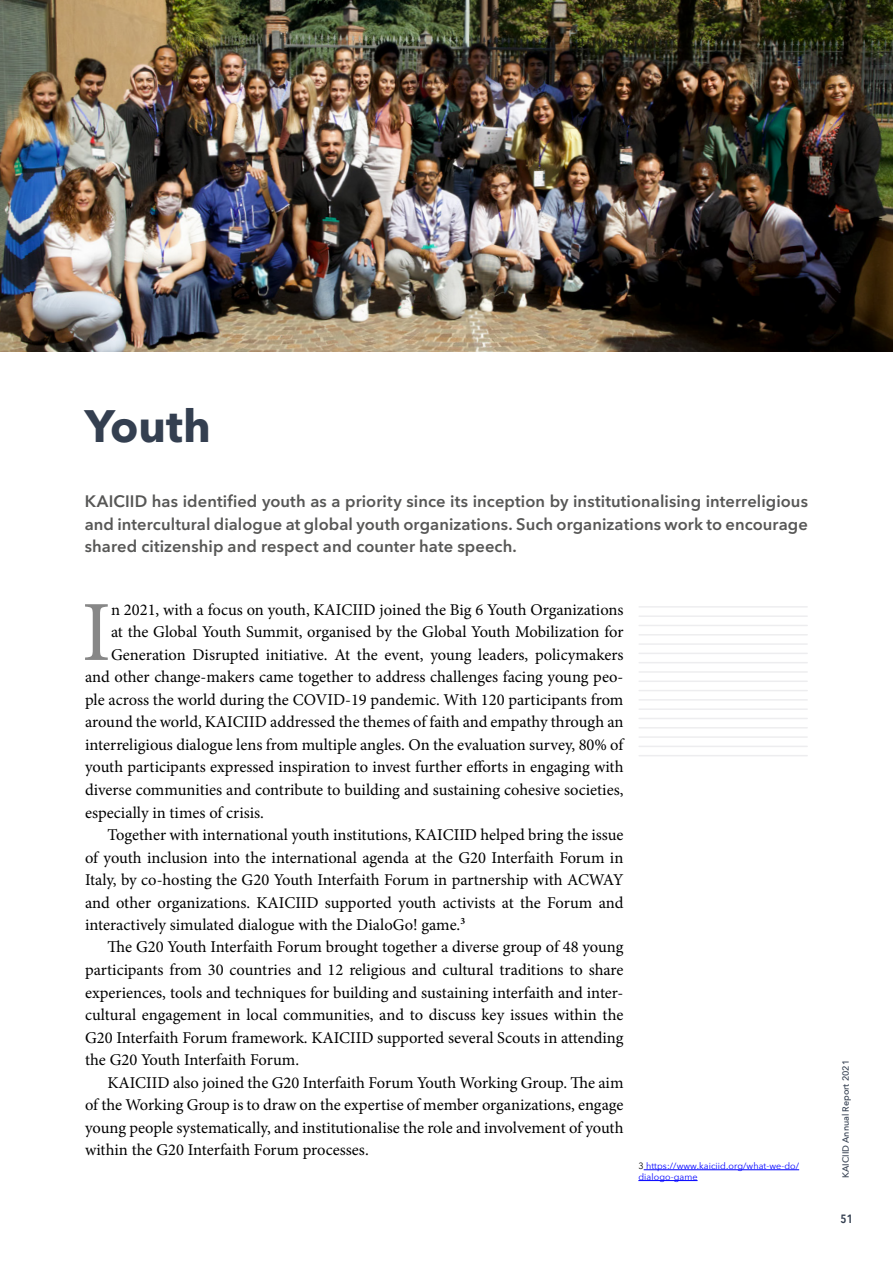
<style>
.page{position:relative;width:893px;height:1263px;background:#fff}
.page>*{position:absolute;margin:0;border:0;box-sizing:border-box;transform-origin:0 0}
.t1{font:85.8px "Minion Pro";color:#878787}
.t2{font:700 45px "Avenir Next LT Pro";color:#343f50}
.t3{font:16.5px "Minion Pro";color:#000}
.t4{font:600 16.5px/22.5px "Avenir Next LT Pro";letter-spacing:.005em;color:#575756;text-align:justify}
.t5{font:600 12px "Avenir Next Condensed";color:#343f50}
.t6{font:9px/10.8px "Avenir Next";letter-spacing:.01em;color:#00f}
.t7{font:500 9px "Avenir Next";color:#343f50}
.s1{font-family:"Avenir Next LT Pro";color:#000}
</style>
<div class="page">
<hr style="left:639px;top:606px;width:168px;height:2px;background:#ceced3">
<hr style="left:639px;top:615px;width:168px;height:2px;background:#ceced3">
<hr style="left:639px;top:625px;width:168px;height:1px;background:#ceced3">
<hr style="left:639px;top:634px;width:168px;height:1px;background:#ceced3">
<hr style="left:639px;top:643px;width:168px;height:2px;background:#ceced3">
<hr style="left:639px;top:653px;width:168px;height:1px;background:#ceced3">
<hr style="left:639px;top:662px;width:168px;height:1px;background:#ceced3">
<hr style="left:639px;top:671px;width:168px;height:2px;background:#ceced3">
<hr style="left:639px;top:680px;width:168px;height:2px;background:#ceced3">
<hr style="left:639px;top:690px;width:168px;height:1px;background:#ceced3">
<hr style="left:639px;top:699px;width:168px;height:2px;background:#ceced3">
<hr style="left:639px;top:708px;width:168px;height:2px;background:#ceced3">
<hr style="left:639px;top:718px;width:168px;height:1px;background:#ceced3">
<hr style="left:639px;top:727px;width:168px;height:1px;background:#ceced3">
<hr style="left:639px;top:736px;width:168px;height:2px;background:#ceced3">
<hr style="left:639px;top:746px;width:168px;height:1px;background:#ceced3">
<hr style="left:639px;top:755px;width:168px;height:1px;background:#ceced3">
<hr style="left:644px;top:1169px;width:155px;height:1px;background:#00f">
<hr style="left:638px;top:1180px;width:60px;height:1px;background:#00f">
<img style="left:0;top:0;width:893px;height:352px">
<h2 class="t2" style="left:85px;top:399px;width:128px">Youth</h2>
<p class="t4" style="left:85px;top:490px;width:725px">KAICIID has identified youth as a priority since its inception by institutionalising interreligious and intercultural dialogue at global youth organizations. Such organizations work to encourage shared citizenship and respect and counter hate speech.</p>
<h1 class="t1" style="left:82px;top:575px;width:31px">I</h1>
<p class="t3" style="left:111px;top:599px;width:514px">n 2021, with a focus on youth, KAICIID joined the Big 6 Youth Organizations</p>
<p class="t3" style="left:111px;top:621px;width:514px">at the Global Youth Summit, organised by the Global Youth Mobilization for</p>
<p class="t3" style="left:111px;top:644px;width:514px">Generation Disrupted initiative. At the event, young leaders, policymakers</p>
<p class="t3" style="left:85px;top:666px;width:540px">and other change-makers came together to address challenges facing young peo-</p>
<p class="t3" style="left:85px;top:689px;width:540px">ple across the world during the COVID-19 pandemic. With 120 participants from</p>
<p class="t3" style="left:85px;top:711px;width:540px">around the world, KAICIID addressed the themes of faith and empathy through an</p>
<p class="t3" style="left:85px;top:734px;width:540px">interreligious dialogue lens from multiple angles. On the evaluation survey, 80% of</p>
<p class="t3" style="left:85px;top:756px;width:540px">youth participants expressed inspiration to invest further efforts in engaging with</p>
<p class="t3" style="left:85px;top:779px;width:540px">diverse communities and contribute to building and sustaining cohesive societies,</p>
<p class="t3" style="left:85px;top:801px;width:180px">especially in times of crisis.</p>
<p class="t3" style="left:108px;top:824px;width:517px">Together with international youth institutions, KAICIID helped bring the issue</p>
<p class="t3" style="left:85px;top:846px;width:540px">of youth inclusion into the international agenda at the G20 Interfaith Forum in</p>
<p class="t3" style="left:85px;top:869px;width:540px">Italy, by co-hosting the G20 Youth Interfaith Forum in partnership with ACWAY</p>
<p class="t3" style="left:85px;top:891px;width:540px">and other organizations. KAICIID supported youth activists at the Forum and</p>
<p class="t3" style="left:85px;top:914px;width:382px">interactively simulated dialogue with the DialoGo! game.<sup>3</sup></p>
<p class="t3" style="left:108px;top:936px;width:517px">The G20 Youth Interfaith Forum brought together a diverse group of 48 young</p>
<p class="t3" style="left:85px;top:959px;width:540px">participants from 30 countries and 12 religious and cultural traditions to share</p>
<p class="t3" style="left:85px;top:981px;width:540px">experiences, tools and techniques for building and sustaining interfaith and inter-</p>
<p class="t3" style="left:85px;top:1004px;width:540px">cultural engagement in local communities, and to discuss key issues within the</p>
<p class="t3" style="left:85px;top:1026px;width:540px">G20 Interfaith Forum framework. KAICIID supported several Scouts in attending</p>
<p class="t3" style="left:85px;top:1049px;width:216px">the G20 Youth Interfaith Forum.</p>
<p class="t3" style="left:108px;top:1071px;width:517px">KAICIID also joined the G20 Interfaith Forum Youth Working Group. The aim</p>
<p class="t3" style="left:85px;top:1094px;width:540px">of the Working Group is to draw on the expertise of member organizations, engage</p>
<p class="t3" style="left:85px;top:1116px;width:540px">young people systematically, and institutionalise the role and involvement of youth</p>
<p class="t3" style="left:85px;top:1139px;width:285px">within the G20 Interfaith Forum processes.</p>
<p class="t6" style="left:638px;top:1160px;width:162px"><span class="s1">3</span> https://www.kaiciid.org/what-we-do/ dialogo-game</p>
<p class="t7" style="left:838px;top:1178px;width:119px;rotate:-90deg">KAICIID Annual Report 2021</p>
<p class="t5" style="left:841px;top:1209px;width:14px">51</p>
</div>
